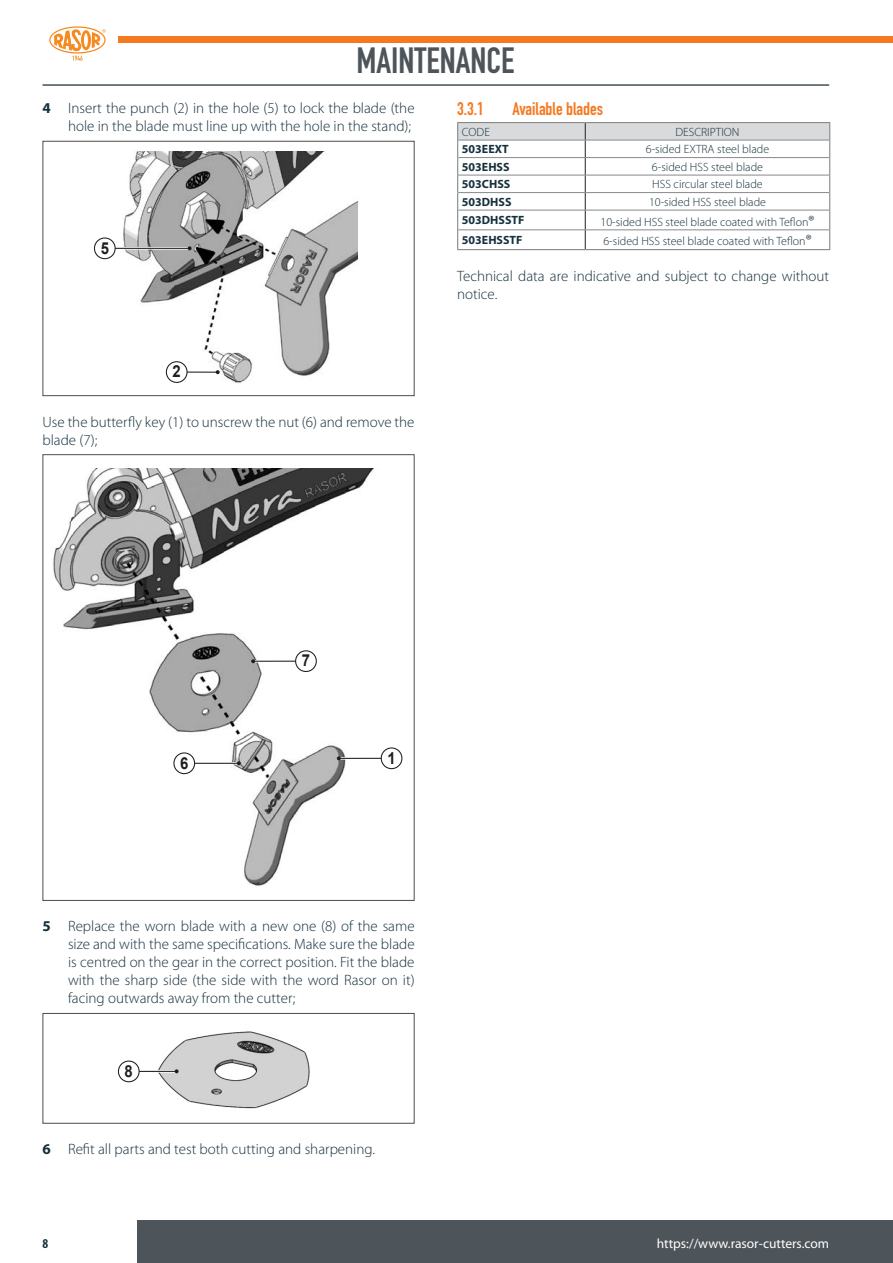
<style>
.page{position:relative;width:893px;height:1263px;background:#fff}
.page>*{position:absolute;margin:0;border:0;box-sizing:border-box;transform-origin:0 0}
.t1{font:700 36px "DIN Condensed";color:#4d545a}
.t2{font:700 18px "DIN Condensed";color:#f47921}
.t3{font:700 16.5px "Arial";color:#1e1e1c;scale:.9 1}
.t4{font:300 15px/18px "Myriad Pro";color:#16303d}
.t5{font:13.5px "Myriad Pro";color:#fff}
.t6{font:700 condensed 13.5px "Myriad Pro";color:#16303d}
.t7{font:300 12px "Myriad Pro";color:#16303d}
.t8{font:700 12px "Myriad Pro";color:#16303d}
.s1{font-weight:700}
.s2{font-size:15px}
</style>
<div class="page">
<div style="left:138px;top:1220px;width:755px;height:43px;background:#4d545a"></div>
<div style="left:118px;top:36px;width:775px;height:7px;background:#f47921"></div>
<hr style="left:43px;top:84px;width:786px;height:2px;background:#425159">
<svg style="left:49px;top:26px;width:57px;height:35px"></svg>
<div style="left:43px;top:141px;width:372px;height:255px;border:1px solid #4b4c4d"></div>
<img style="left:123px;top:151px;width:234px;height:232px">
<hr style="left:177px;top:371px;width:41px;height:2px;background:#1d1e1c">
<svg style="left:216px;top:370px;width:4px;height:4px"></svg>
<div style="left:166px;top:362px;width:21px;height:20px;background:#fff;border-radius:50%"></div>
<div style="left:166px;top:361px;width:22px;height:22px;border:1px solid #1d1e1c;border-radius:50%"></div>
<hr style="left:105px;top:247px;width:85px;height:3px;background:#fff">
<hr style="left:105px;top:248px;width:85px;height:1px;background:#1d1e1c">
<svg style="left:188px;top:246px;width:4px;height:4px"></svg>
<div style="left:94px;top:238px;width:21px;height:21px;background:#fff;border-radius:50%"></div>
<div style="left:94px;top:237px;width:22px;height:22px;border:1px solid #1d1e1c;border-radius:50%"></div>
<img style="left:53px;top:469px;width:350px;height:417px">
<hr style="left:184px;top:762px;width:55px;height:2px;background:#fff">
<hr style="left:184px;top:763px;width:55px;height:1px;background:#1d1e1c">
<svg style="left:237px;top:761px;width:4px;height:4px"></svg>
<div style="left:174px;top:753px;width:21px;height:21px;background:#fff;border-radius:50%"></div>
<div style="left:173px;top:752px;width:22px;height:22px;border:1px solid #1d1e1c;border-radius:50%"></div>
<hr style="left:339px;top:757px;width:53px;height:3px;background:#fff">
<hr style="left:339px;top:758px;width:53px;height:1px;background:#1d1e1c">
<svg style="left:337px;top:756px;width:4px;height:4px"></svg>
<div style="left:381px;top:748px;width:21px;height:21px;background:#fff;border-radius:50%"></div>
<div style="left:381px;top:747px;width:21px;height:22px;border:1px solid #1d1e1c;border-radius:50%"></div>
<hr style="left:253px;top:660px;width:53px;height:2px;background:#fff">
<hr style="left:253px;top:661px;width:53px;height:1px;background:#1d1e1c">
<svg style="left:251px;top:659px;width:4px;height:4px"></svg>
<div style="left:296px;top:651px;width:20px;height:20px;background:#fff;border-radius:50%"></div>
<div style="left:295px;top:650px;width:22px;height:22px;border:1px solid #1d1e1c;border-radius:50%"></div>
<div style="left:43px;top:1013px;width:372px;height:110px;border:1px solid #4b4c4d"></div>
<img style="left:158px;top:1031px;width:152px;height:78px">
<hr style="left:129px;top:1070px;width:48px;height:3px;background:#fff">
<hr style="left:129px;top:1071px;width:48px;height:1px;background:#1d1e1c">
<svg style="left:175px;top:1069px;width:4px;height:4px"></svg>
<div style="left:118px;top:1061px;width:21px;height:21px;background:#fff;border-radius:50%"></div>
<div style="left:118px;top:1060px;width:22px;height:22px;border:1px solid #1d1e1c;border-radius:50%"></div>
<hr style="left:457px;top:122px;width:128px;height:1px;background:#87898c">
<hr style="left:585px;top:122px;width:245px;height:1px;background:#87898c">
<hr style="left:457px;top:249px;width:128px;height:1px;background:#87898c">
<hr style="left:585px;top:249px;width:245px;height:1px;background:#87898c">
<svg style="left:457px;top:123px;width:373px;height:126px"></svg>
<hr style="left:458px;top:140px;width:127px;height:1px;background:#87898c">
<hr style="left:585px;top:140px;width:244px;height:1px;background:#87898c">
<hr style="left:458px;top:157px;width:127px;height:1px;background:#87898c">
<hr style="left:585px;top:157px;width:244px;height:1px;background:#87898c">
<hr style="left:458px;top:175px;width:127px;height:1px;background:#87898c">
<hr style="left:585px;top:175px;width:244px;height:1px;background:#87898c">
<hr style="left:458px;top:192px;width:127px;height:1px;background:#87898c">
<hr style="left:585px;top:192px;width:244px;height:1px;background:#87898c">
<hr style="left:458px;top:210px;width:127px;height:1px;background:#87898c">
<hr style="left:585px;top:210px;width:244px;height:1px;background:#87898c">
<hr style="left:458px;top:230px;width:127px;height:1px;background:#87898c">
<hr style="left:585px;top:230px;width:244px;height:1px;background:#87898c">
<h1 class="t1" style="left:356px;top:36px;width:159px">MAINTENANCE</h1>
<p class="t4" style="left:43px;top:99px;width:374px;text-align:right"><span class="s1">4</span> Insert the punch (2) in the hole (5) to lock the blade (the hole in the blade must line up with the hole in the stand);</p>
<p class="t2" style="left:457px;top:96px;width:28px">3.3.1</p>
<p class="t2" style="left:512px;top:96px;width:92px">Available blades</p>
<p class="t7" style="left:462px;top:125px;width:30px">CODE</p>
<p class="t7" style="left:675px;top:125px;width:66px">DESCRIPTION</p>
<p class="t8" style="left:462px;top:143px;width:48px">503EEXT</p>
<p class="t7" style="left:646px;top:143px;width:125px">6-sided EXTRA steel blade</p>
<p class="t8" style="left:462px;top:160px;width:49px">503EHSS</p>
<p class="t7" style="left:652px;top:160px;width:113px">6-sided HSS steel blade</p>
<p class="t8" style="left:462px;top:178px;width:50px">503CHSS</p>
<p class="t7" style="left:652px;top:178px;width:112px">HSS circular steel blade</p>
<p class="t8" style="left:462px;top:195px;width:51px">503DHSS</p>
<p class="t7" style="left:649px;top:195px;width:118px">10-sided HSS steel blade</p>
<p class="t8" style="left:462px;top:214px;width:64px">503DHSSTF</p>
<p class="t7" style="left:600px;top:215px;width:215px">10-sided HSS steel blade coated with Teflon<span class="s2">®</span></p>
<p class="t8" style="left:462px;top:233px;width:62px">503EHSSTF</p>
<p class="t7" style="left:603px;top:235px;width:210px">6-sided HSS steel blade coated with Teflon<span class="s2">®</span></p>
<p class="t4" style="left:457px;top:267px;width:373px">Technical data are indicative and subject to change without notice.</p>
<p class="t3" style="left:101px;top:237px;width:11px">5</p>
<p class="t3" style="left:173px;top:361px;width:11px">2</p>
<p class="t4" style="left:43px;top:413px;width:374px">Use the butterfly key (1) to unscrew the nut (6) and remove the blade (7);</p>
<p class="t3" style="left:302px;top:650px;width:11px">7</p>
<p class="t3" style="left:180px;top:752px;width:11px">6</p>
<p class="t3" style="left:387px;top:747px;width:11px">1</p>
<p class="t4" style="left:68px;top:918px;width:348px;text-align:justify;text-indent:-26px"><span class="s1">5</span> Replace the worn blade with a new one (8) of the same size and with the same specifications. Make sure the blade is centred on the gear in the correct position. Fit the blade with the sharp side (the side with the word Rasor on it) facing outwards away from the cutter;</p>
<p class="t3" style="left:125px;top:1060px;width:11px">8</p>
<p class="t4" style="left:43px;top:1140px;width:334px"><span class="s1">6</span> Refit all parts and test both cutting and sharpening.</p>
<p class="t6" style="left:43px;top:1236px;width:7px">8</p>
<p class="t5" style="left:657px;top:1236px;width:174px">https://www.rasor-cutters.com</p>
</div>
